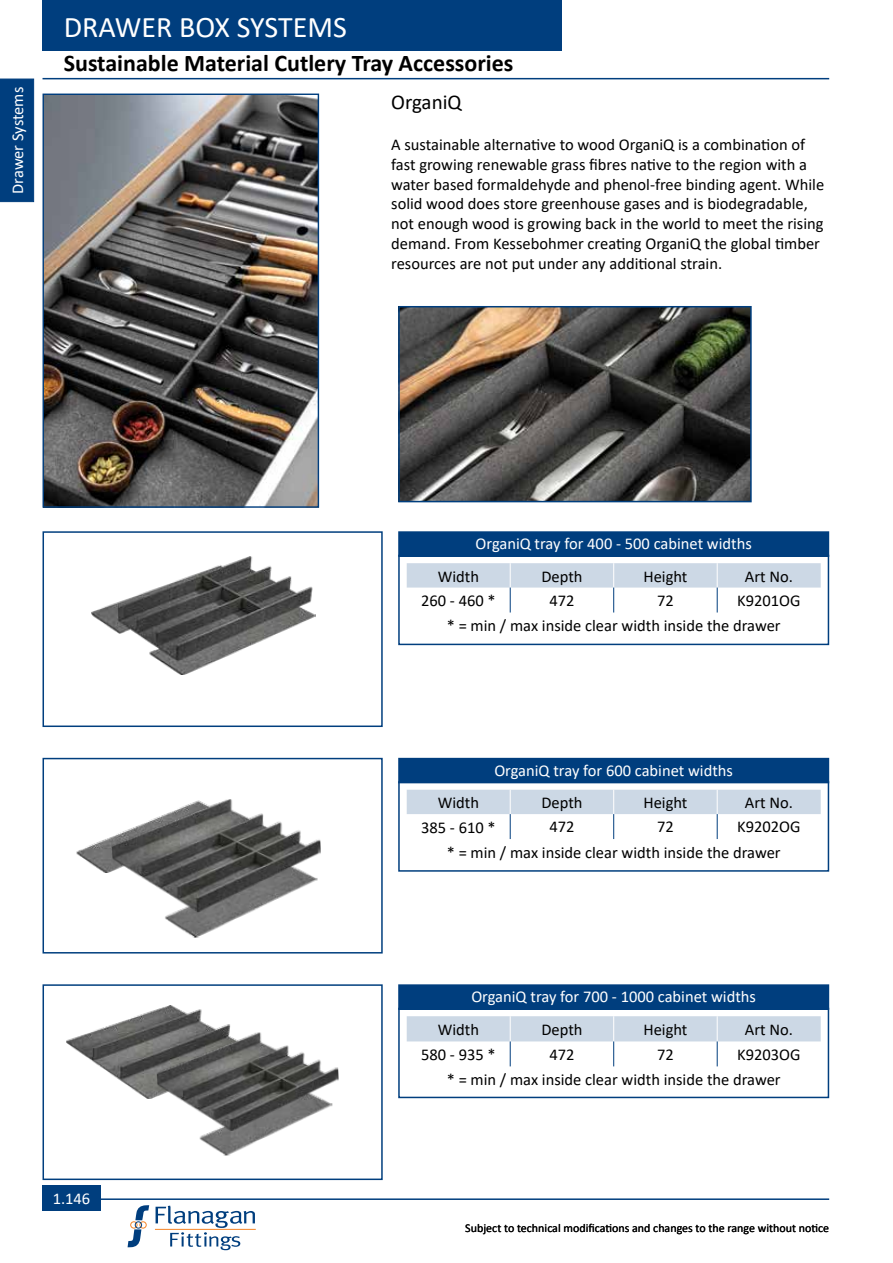
<style>
.page{position:relative;width:893px;height:1263px;background:#fff}
.page>*{position:absolute;margin:0;border:0;box-sizing:border-box;transform-origin:0 0}
.t1{font:30px "Calibri";color:#fff}
.t2{font:700 24px "Calibri";color:#000}
.t3{font:21px "Calibri";color:#000}
.t4{font:16.5px/19.8px "Calibri";color:#000}
.t5{font:16.5px "Calibri";color:#fff}
.t6{font:12px "Calibri";color:#000}
</style>
<div class="page">
<hr style="left:43px;top:1198px;width:786px;height:2px;background:#003e7e">
<hr style="left:43px;top:78px;width:786px;height:1px;background:#003e7e">
<svg style="left:128px;top:1205px;width:21px;height:42px"></svg>
<svg style="left:156px;top:1205px;width:99px;height:45px"></svg>
<hr style="left:155px;top:1229px;width:101px;height:1px;background:#f58426">
<div style="left:43px;top:0;width:519px;height:50px;background:#003e7e"></div>
<div style="left:43px;top:1186px;width:58px;height:25px;background:#003e7e"></div>
<div style="left:0;top:79px;width:34px;height:123px;background:#003e7e"></div>
<img style="left:45px;top:96px;width:272px;height:410px">
<div style="left:43px;top:94px;width:276px;height:414px;border:1px solid #003e7e"></div>
<img style="left:401px;top:309px;width:348px;height:190px">
<div style="left:398px;top:306px;width:354px;height:196px;border:2px solid #003e7e"></div>
<img style="left:91px;top:556px;width:225px;height:119px">
<img style="left:152px;top:1098px;width:121px;height:58px">
<img style="left:67px;top:1005px;width:164px;height:93px">
<img style="left:155px;top:1029px;width:184px;height:105px">
<img style="left:165px;top:916px;width:77px;height:22px">
<img style="left:76px;top:837px;width:34px;height:35px">
<img style="left:110px;top:799px;width:211px;height:117px">
<div style="left:399px;top:532px;width:429px;height:24px;background:#003e7e"></div>
<div style="left:398px;top:531px;width:431px;height:26px;border:2px solid #003e7e"></div>
<div style="left:398px;top:555px;width:431px;height:90px;border:2px solid #003e7e"></div>
<svg style="left:407px;top:563px;width:414px;height:49px"></svg>
<div style="left:399px;top:758px;width:429px;height:24px;background:#003e7e"></div>
<div style="left:398px;top:781px;width:431px;height:91px;border:2px solid #003e7e"></div>
<svg style="left:407px;top:790px;width:414px;height:49px"></svg>
<div style="left:399px;top:985px;width:429px;height:24px;background:#003e7e"></div>
<div style="left:398px;top:984px;width:431px;height:26px;border:2px solid #003e7e"></div>
<div style="left:398px;top:1008px;width:431px;height:90px;border:2px solid #003e7e"></div>
<svg style="left:407px;top:1016px;width:414px;height:50px"></svg>
<div style="left:43px;top:531px;width:340px;height:196px;border:2px solid #003e7e"></div>
<div style="left:43px;top:758px;width:340px;height:195px;border:2px solid #003e7e"></div>
<div style="left:43px;top:984px;width:340px;height:196px;border:2px solid #003e7e"></div>
<p class="t5" style="left:6px;top:194px;width:108px;rotate:-90deg">Drawer Systems</p>
<h1 class="t1" style="left:43px;top:4px;width:311px">DRAWERS AND RUNNERS</h1>
<h1 class="t1" style="left:64px;top:7px;width:285px">DRAWER BOX SYSTEMS</h1>
<h2 class="t2" style="left:64px;top:46px;width:451px">Sustainable Material Cutlery Tray Accessories</h2>
<p class="t3" style="left:391px;top:88px;width:72px">OrganiQ</p>
<p class="t4" style="left:391px;top:134px;width:435px">A sustainable alternative to wood OrganiQ is a combination of fast growing renewable grass fibres native to the region with a water based formaldehyde and phenol-free binding agent. While solid wood does store greenhouse gases and is biodegradable, not enough wood is growing back in the world to meet the rising demand. From Kessebohmer creating OrganiQ the global timber resources are not put under any additional strain.</p>
<p class="t5" style="left:53px;top:1187px;width:39px">1.146</p>
<p class="t5" style="left:476px;top:532px;width:278px">OrganiQ tray for 400 - 500 cabinet widths</p>
<p class="t4" style="left:438px;top:566px;width:43px">Width</p>
<p class="t4" style="left:541px;top:566px;width:43px">Depth</p>
<p class="t4" style="left:643px;top:566px;width:46px">Height</p>
<p class="t4" style="left:745px;top:566px;width:50px">Art No.</p>
<p class="t4" style="left:421px;top:590px;width:76px">260 - 460 *</p>
<p class="t4" style="left:549px;top:590px;width:27px">472</p>
<p class="t4" style="left:657px;top:590px;width:18px">72</p>
<p class="t4" style="left:447px;top:587px;width:355px;line-height:25.2px;text-indent:291px">K9201OG * = min / max inside clear width inside the drawer</p>
<p class="t5" style="left:494px;top:759px;width:240px">OrganiQ tray for 600 cabinet widths</p>
<p class="t4" style="left:438px;top:792px;width:43px">Width</p>
<p class="t4" style="left:541px;top:792px;width:43px">Depth</p>
<p class="t4" style="left:643px;top:792px;width:46px">Height</p>
<p class="t4" style="left:745px;top:792px;width:50px">Art No.</p>
<p class="t4" style="left:421px;top:817px;width:76px">385 - 610 *</p>
<p class="t4" style="left:549px;top:817px;width:27px">472</p>
<p class="t4" style="left:657px;top:817px;width:18px">72</p>
<p class="t4" style="left:447px;top:814px;width:355px;line-height:25.2px;text-indent:291px">K9202OG * = min / max inside clear width inside the drawer</p>
<p class="t5" style="left:471px;top:985px;width:286px">OrganiQ tray for 700 - 1000 cabinet widths</p>
<p class="t4" style="left:438px;top:1019px;width:43px">Width</p>
<p class="t4" style="left:541px;top:1019px;width:43px">Depth</p>
<p class="t4" style="left:643px;top:1019px;width:46px">Height</p>
<p class="t4" style="left:745px;top:1019px;width:50px">Art No.</p>
<p class="t4" style="left:421px;top:1044px;width:76px">580 - 935 *</p>
<p class="t4" style="left:549px;top:1044px;width:27px">472</p>
<p class="t4" style="left:657px;top:1044px;width:18px">72</p>
<p class="t4" style="left:447px;top:1041px;width:355px;line-height:25.2px;text-indent:291px">K9203OG * = min / max inside clear width inside the drawer</p>
<p class="t6" style="left:465px;top:1220px;width:365px">Subject to technical modifications and changes to the range without notice</p>
</div>
